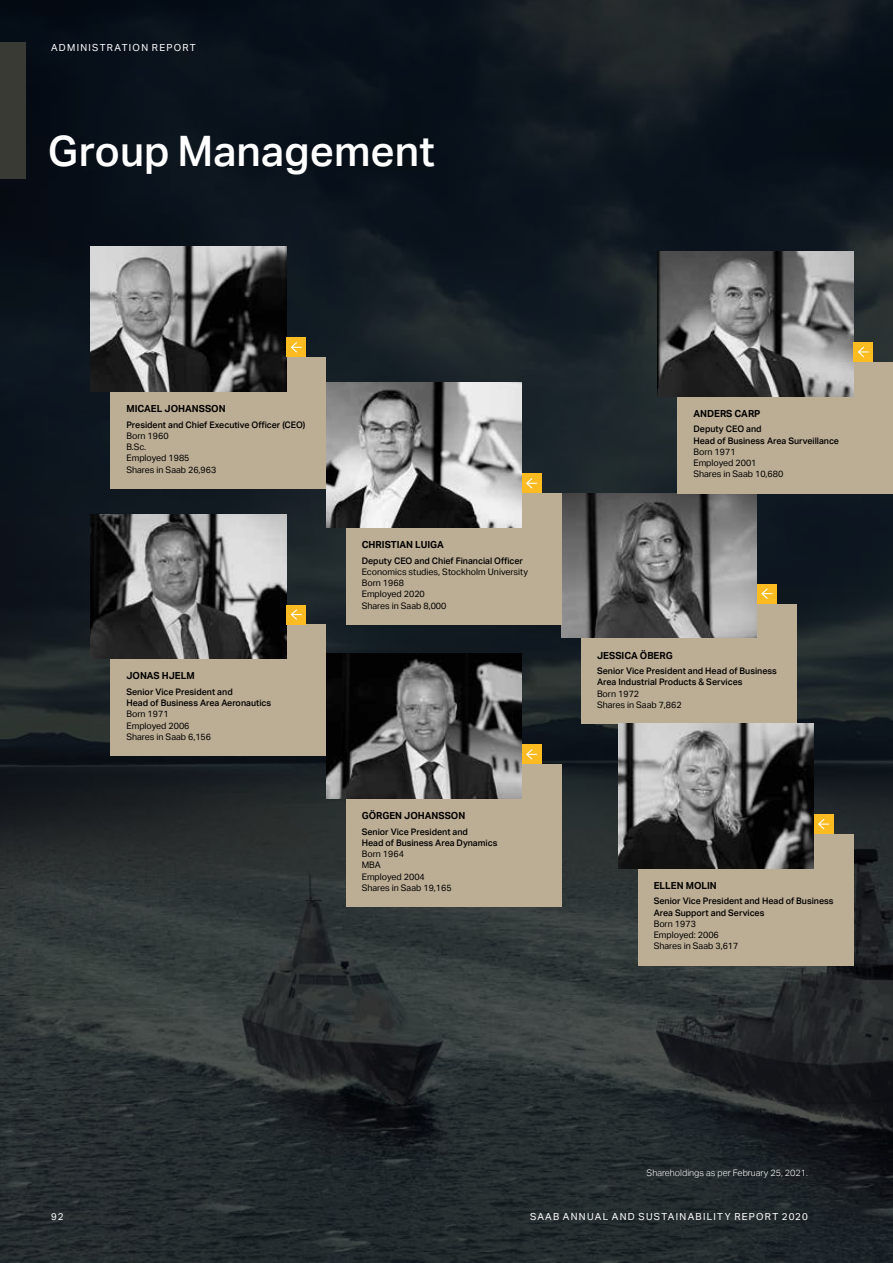
<style>
.page{position:relative;width:893px;height:1263px;background:#fff}
.page>*{position:absolute;margin:0;border:0;box-sizing:border-box;transform-origin:0 0}
.t1{font:500 42px "Aktiv Grotesk";color:#fff}
.t2{font:700 9.75px "Aktiv Grotesk";color:#000}
.t3{font:9.75px "Aktiv Grotesk";letter-spacing:.13em;color:#fff}
.t4{font:500 9px/11.2px "Aktiv Grotesk";color:#000}
.t5{font:9px/11.2px "Aktiv Grotesk";color:#000}
.t6{font:300 9px "Aktiv Grotesk";color:#fff}
</style>
<div class="page">
<img style="left:0;top:0;width:893px;height:1263px">
<div style="left:111px;top:624px;width:215px;height:132px;background:#bcae95"></div>
<img style="left:91px;top:514px;width:195px;height:145px">
<div style="left:286px;top:605px;width:20px;height:19px;background:#fbbb21"></div>
<svg style="left:291px;top:609px;width:11px;height:11px"></svg>
<div style="left:111px;top:357px;width:215px;height:131px;background:#bcae95"></div>
<img style="left:91px;top:247px;width:195px;height:144px">
<div style="left:286px;top:337px;width:20px;height:20px;background:#fbbb21"></div>
<svg style="left:291px;top:342px;width:11px;height:11px"></svg>
<div style="left:581px;top:604px;width:216px;height:119px;background:#bcae95"></div>
<img style="left:561px;top:493px;width:196px;height:145px">
<div style="left:757px;top:584px;width:20px;height:20px;background:#fbbb21"></div>
<svg style="left:761px;top:588px;width:11px;height:11px"></svg>
<div style="left:346px;top:764px;width:215px;height:143px;background:#bcae95"></div>
<img style="left:326px;top:654px;width:196px;height:144px">
<div style="left:522px;top:744px;width:19px;height:20px;background:#fbbb21"></div>
<svg style="left:526px;top:749px;width:11px;height:11px"></svg>
<div style="left:346px;top:493px;width:215px;height:131px;background:#bcae95"></div>
<img style="left:326px;top:383px;width:196px;height:144px">
<div style="left:522px;top:473px;width:19px;height:20px;background:#fbbb21"></div>
<svg style="left:526px;top:478px;width:11px;height:11px"></svg>
<div style="left:677px;top:362px;width:216px;height:131px;background:#bcae95"></div>
<img style="left:658px;top:251px;width:195px;height:145px">
<div style="left:853px;top:342px;width:20px;height:20px;background:#fbbb21"></div>
<svg style="left:858px;top:347px;width:11px;height:10px"></svg>
<div style="left:638px;top:834px;width:215px;height:131px;background:#bcae95"></div>
<img style="left:618px;top:724px;width:196px;height:144px">
<div style="left:814px;top:814px;width:19px;height:20px;background:#fbbb21"></div>
<svg style="left:818px;top:819px;width:11px;height:10px"></svg>
<div style="left:0;top:43px;width:26px;height:136px;background:#393a34"></div>
<p class="t3" style="left:51px;top:42px;width:146px">ADMINISTRATION REPORT</p>
<h1 class="t1" style="left:48px;top:127px;width:388px">Group Management</h1>
<p class="t2" style="left:126px;top:403px;width:101px">MICAEL JOHANSSON</p>
<p class="t4" style="left:126px;top:419px;width:180px">President and Chief Executive Officer (CEO)</p>
<p class="t5" style="left:126px;top:430px;width:91px">Born 1960<br>B.Sc.<br>Employed 1985<br>Shares in Saab 26,963</p>
<p class="t2" style="left:126px;top:670px;width:70px">JONAS HJELM</p>
<p class="t4" style="left:126px;top:686px;width:146px">Senior Vice President and<br>Head of Business Area Aeronautics</p>
<p class="t5" style="left:126px;top:709px;width:86px">Born 1971<br>Employed 2006<br>Shares in Saab 6,156</p>
<p class="t2" style="left:362px;top:539px;width:84px">CHRISTIAN LUIGA</p>
<p class="t4" style="left:362px;top:555px;width:163px">Deputy CEO and Chief Financial Officer</p>
<p class="t5" style="left:362px;top:566px;width:168px">Economics studies, Stockholm University<br>Born 1968<br>Employed 2020<br>Shares in Saab 8,000</p>
<p class="t2" style="left:362px;top:810px;width:105px">GÖRGEN JOHANSSON</p>
<p class="t4" style="left:362px;top:826px;width:137px">Senior Vice President and<br>Head of Business Area Dynamics</p>
<p class="t5" style="left:362px;top:848px;width:91px">Born 1964<br>MBA<br>Employed 2004<br>Shares in Saab 19,165</p>
<p class="t2" style="left:693px;top:408px;width:69px">ANDERS CARP</p>
<p class="t4" style="left:693px;top:424px;width:147px">Deputy CEO and<br>Head of Business Area Surveillance</p>
<p class="t5" style="left:693px;top:446px;width:91px">Born 1971<br>Employed 2001<br>Shares in Saab 10,680</p>
<p class="t2" style="left:597px;top:649px;width:77px">JESSICA ÖBERG</p>
<p class="t4" style="left:597px;top:665px;width:181px">Senior Vice President and Head of Business<br>Area Industrial Products &amp; Services</p>
<p class="t5" style="left:597px;top:688px;width:86px">Born 1972<br>Shares in Saab 7,862</p>
<p class="t2" style="left:654px;top:880px;width:65px">ELLEN MOLIN</p>
<p class="t4" style="left:654px;top:896px;width:181px">Senior Vice President and Head of Business<br>Area Support and Services</p>
<p class="t5" style="left:654px;top:918px;width:86px">Born 1973<br>Employed: 2006<br>Shares in Saab 3,617</p>
<p class="t6" style="left:647px;top:1167px;width:163px">Shareholdings as per February 25, 2021.</p>
<p class="t3" style="left:51px;top:1211px;width:14px">92</p>
<p class="t3" style="left:530px;top:1211px;width:279px">SAAB ANNUAL AND SUSTAINABILITY REPORT 2020</p>
</div>
